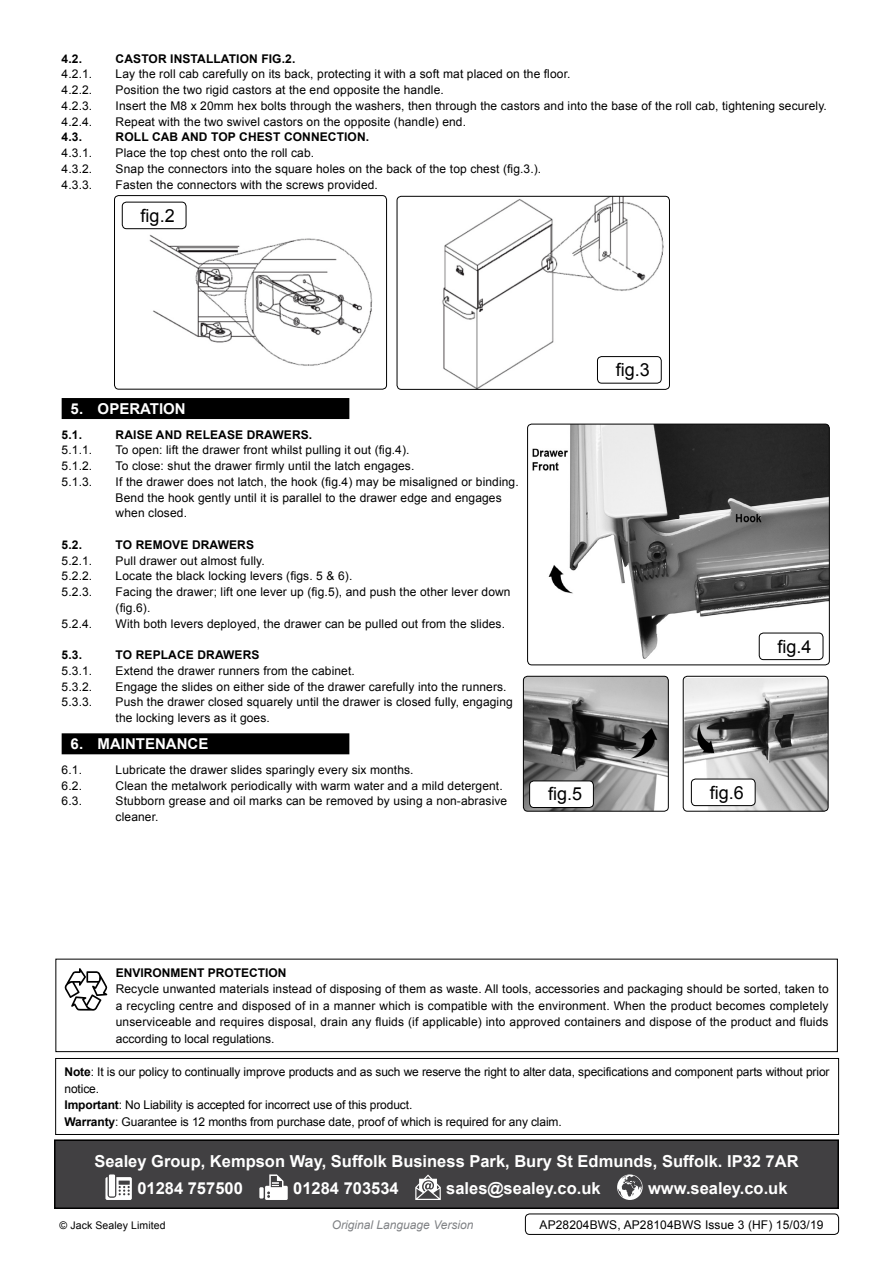
<style>
.page{position:relative;width:893px;height:1263px;background:#fff}
.page>*{position:absolute;margin:0;border:0;box-sizing:border-box;transform-origin:0 0}
.t1{font:18px "Arial";color:#000}
.t2{font:700 16.5px/26.7px "Arial";color:#fff}
.t3{font:700 15px "Arial";color:#fff}
.t4{font:12px/15.8px "Arial";letter-spacing:.01em;color:#000}
.t5{font:12px/16.5px "Arial";letter-spacing:-.01em;color:#000}
.t6{font:700 12px "Arial";letter-spacing:.01em;color:#000}
.t7{font:italic 12px "Arial";color:#808285}
.t8{font:10.5px "Arial";letter-spacing:.01em;color:#000}
.s1{font-weight:700}
</style>
<div class="page">
<div style="left:62px;top:398px;width:287px;height:21px;background:#000"></div>
<div style="left:62px;top:733px;width:287px;height:21px;background:#000"></div>
<img style="left:142px;top:220px;width:245px;height:169px">
<div style="left:114px;top:195px;width:273px;height:194px;border:1px solid #000;border-radius:4px"></div>
<img style="left:442px;top:196px;width:227px;height:192px">
<div style="left:397px;top:196px;width:273px;height:194px;border:1px solid #000;border-radius:4px"></div>
<div style="left:122px;top:202px;width:64px;height:27px;border:1px solid #000;border-radius:4px"></div>
<div style="left:597px;top:356px;width:65px;height:27px;border:1px solid #000;border-radius:4px"></div>
<img style="left:528px;top:424px;width:301px;height:237px">
<div style="left:527px;top:424px;width:303px;height:241px;border:1px solid #000;border-radius:4px"></div>
<div style="left:759px;top:633px;width:64px;height:27px;border:1px solid #000;border-radius:4px"></div>
<img style="left:684px;top:678px;width:144px;height:133px">
<div style="left:683px;top:676px;width:145px;height:135px;border:1px solid #000;border-radius:4px"></div>
<img style="left:523px;top:676px;width:145px;height:135px">
<div style="left:523px;top:676px;width:146px;height:135px;border:1px solid #000;border-radius:4px"></div>
<div style="left:530px;top:781px;width:63px;height:26px;background:#fff;border-radius:4px"></div>
<div style="left:529px;top:780px;width:65px;height:28px;border:1px solid #000;border-radius:4px"></div>
<div style="left:691px;top:779px;width:64px;height:27px;background:#fff;border-radius:4px"></div>
<div style="left:691px;top:779px;width:64px;height:27px;border:1px solid #000;border-radius:4px"></div>
<div style="left:55px;top:1140px;width:783px;height:68px;background:#414042"></div>
<svg style="left:105px;top:1177px;width:27px;height:23px"></svg>
<div style="left:109px;top:1174px;width:6px;height:22px;background:#fff"></div>
<div style="left:259px;top:1187px;width:5px;height:11px;background:#fff"></div>
<svg style="left:265px;top:1174px;width:23px;height:26px"></svg>
<svg style="left:415px;top:1174px;width:26px;height:26px"></svg>
<svg style="left:617px;top:1174px;width:26px;height:26px"></svg>
<div style="left:54px;top:1139px;width:785px;height:70px;border:2px solid #000"></div>
<div style="left:55px;top:959px;width:783px;height:93px;border:1px solid #000"></div>
<svg style="left:65px;top:968px;width:42px;height:43px"></svg>
<div style="left:55px;top:1058px;width:784px;height:77px;border:1px solid #000"></div>
<div style="left:525px;top:1213px;width:314px;height:22px;border:1px solid #000;border-radius:4px"></div>
<p class="t6" style="left:62px;top:51px;width:22px">4.2.</p>
<p class="t6" style="left:116px;top:51px;width:19px">CASTOR</p>
<p class="t6" style="left:170px;top:51px;width:12px">INSTALLATION</p>
<p class="t6" style="left:261px;top:51px;width:35px">FIG.2.</p>
<p class="t4" style="left:62px;top:67px;width:32px">4.2.1.</p>
<p class="t4" style="left:116px;top:67px;width:456px">Lay the roll cab carefully on its back, protecting it with a soft mat placed on the floor.</p>
<p class="t4" style="left:62px;top:82px;width:32px">4.2.2.</p>
<p class="t4" style="left:116px;top:82px;width:330px">Position the two rigid castors at the end opposite the handle.</p>
<p class="t4" style="left:62px;top:98px;width:32px">4.2.3.</p>
<p class="t4" style="left:116px;top:98px;width:713px">Insert the M8 x 20mm hex bolts through the washers, then through the castors and into the base of the roll cab, tightening securely.</p>
<p class="t4" style="left:62px;top:114px;width:32px">4.2.4.</p>
<p class="t4" style="left:116px;top:114px;width:352px">Repeat with the two swivel castors on the opposite (handle) end.</p>
<p class="t6" style="left:62px;top:129px;width:22px">4.3.</p>
<p class="t6" style="left:116px;top:129px;width:18px">ROLL</p>
<p class="t6" style="left:152px;top:129px;width:39px">CAB AND</p>
<p class="t6" style="left:211px;top:129px;width:46px">TOP CHEST</p>
<p class="t6" style="left:284px;top:129px;width:18px">CONNECTION</p>
<p class="t6" style="left:366px;top:129px;width:5px">.</p>
<p class="t4" style="left:62px;top:145px;width:32px">4.3.1.</p>
<p class="t4" style="left:116px;top:145px;width:200px">Place the top chest onto the roll cab.</p>
<p class="t4" style="left:62px;top:161px;width:32px">4.3.2.</p>
<p class="t4" style="left:116px;top:161px;width:427px">Snap the connectors into the square holes on the back of the top chest (fig.3.).</p>
<p class="t4" style="left:62px;top:177px;width:32px">4.3.3.</p>
<p class="t4" style="left:116px;top:177px;width:264px">Fasten the connectors with the screws provided.</p>
<h1 class="t1" style="left:141px;top:203px;width:36px">fig.2</h1>
<p class="t3" style="left:71px;top:398px;width:49px">5. OPERATION</p>
<p class="t6" style="left:62px;top:426px;width:22px">5.1.</p>
<p class="t6" style="left:116px;top:426px;width:17px">RAISE</p>
<p class="t6" style="left:156px;top:426px;width:10px">AND</p>
<p class="t6" style="left:186px;top:426px;width:18px">RELEASE</p>
<p class="t6" style="left:247px;top:426px;width:19px">DRAWERS</p>
<p class="t6" style="left:309px;top:426px;width:5px">.</p>
<p class="t4" style="left:62px;top:442px;width:32px">5.1.1.</p>
<p class="t4" style="left:116px;top:442px;width:295px">To open: lift the drawer front whilst pulling it out (fig.4).</p>
<p class="t4" style="left:62px;top:458px;width:32px">5.1.2.</p>
<p class="t4" style="left:116px;top:458px;width:300px">To close: shut the drawer firmly until the latch engages.</p>
<p class="t4" style="left:62px;top:474px;width:32px">5.1.3.</p>
<p class="t4" style="left:116px;top:474px;width:405px">If the drawer does not latch, the hook (fig.4) may be misaligned or binding.<br>Bend the hook gently until it is parallel to the drawer edge and engages when closed.</p>
<p class="t6" style="left:62px;top:536px;width:22px">5.2.</p>
<p class="t6" style="left:116px;top:536px;width:39px">TO REMO</p>
<p class="t6" style="left:172px;top:536px;width:39px">VE DRAWERS</p>
<p class="t4" style="left:62px;top:552px;width:32px">5.2.1.</p>
<p class="t4" style="left:116px;top:552px;width:151px">Pull drawer out almost fully.</p>
<p class="t4" style="left:62px;top:568px;width:32px">5.2.2.</p>
<p class="t4" style="left:116px;top:568px;width:238px">Locate the black locking levers (figs. 5 &amp; 6).</p>
<p class="t4" style="left:62px;top:584px;width:32px">5.2.3.</p>
<p class="t4" style="left:116px;top:584px;width:396px">Facing the drawer; lift one lever up (fig.5), and push the other lever down (fig.6).</p>
<p class="t4" style="left:62px;top:615px;width:32px">5.2.4.</p>
<p class="t4" style="left:116px;top:615px;width:391px">With both levers deployed, the drawer can be pulled out from the slides.</p>
<p class="t6" style="left:62px;top:647px;width:22px">5.3.</p>
<p class="t6" style="left:116px;top:647px;width:38px">TO REPLACE</p>
<p class="t6" style="left:197px;top:647px;width:19px">DRAWERS</p>
<p class="t4" style="left:62px;top:663px;width:43px">5.3.1. E</p>
<p class="t4" style="left:124px;top:663px;width:233px">xtend the drawer runners from the cabinet.</p>
<p class="t4" style="left:62px;top:678px;width:43px">5.3.2. E</p>
<p class="t4" style="left:124px;top:678px;width:384px">ngage the slides on either side of the drawer carefully into the runners.</p>
<p class="t4" style="left:62px;top:694px;width:32px">5.3.3.</p>
<p class="t4" style="left:116px;top:694px;width:399px">Push the drawer closed squarely until the drawer is closed fully, engaging the locking levers as it goes.</p>
<p class="t3" style="left:71px;top:734px;width:51px">6. MAINTENANCE</p>
<p class="t4" style="left:62px;top:762px;width:40px">6.1. L</p>
<p class="t4" style="left:122px;top:762px;width:293px">ubricate the drawer slides sparingly every six months.</p>
<p class="t4" style="left:62px;top:778px;width:22px">6.2.</p>
<p class="t4" style="left:116px;top:778px;width:389px">Clean the metalwork periodically with warm water and a mild detergent.</p>
<p class="t4" style="left:62px;top:793px;width:22px">6.3.</p>
<p class="t4" style="left:116px;top:793px;width:393px">Stubborn grease and oil marks can be removed by using a non-abrasive cleaner.</p>
<h1 class="t1" style="left:616px;top:358px;width:36px">fig.3</h1>
<h1 class="t1" style="left:548px;top:782px;width:36px">fig.5</h1>
<h1 class="t1" style="left:710px;top:780px;width:36px">fig.6</h1>
<h1 class="t1" style="left:778px;top:634px;width:36px">fig.4</h1>
<p class="t6" style="left:116px;top:964px;width:34px">ENVIRONMENT</p>
<p class="t6" style="left:208px;top:964px;width:17px">PROTECTION</p>
<p class="t4" style="left:116px;top:981px;width:714px;line-height:16.5px;text-align:justify">Recycle unwanted materials instead of disposing of them as waste. All tools, accessories and packaging should be sorted, taken to a recycling centre and disposed of in a manner which is compatible with the environment. When the product becomes completely unserviceable and requires disposal, drain any fluids (if applicable) into approved containers and dispose of the product and fluids according to local regulations.</p>
<p class="t5" style="left:65px;top:1064px;width:767px"><span class="s1">NOTE</span>: It is our policy to continually improve products and as such we reserve the right to alter data, specifications and component parts without prior notice.<br><span class="s1">IMPORTANT</span>: No Liability is accepted for incorrect use of this product.<br><span class="s1">WARRANTY</span>: Guarantee is 12 months from purchase date, proof of which is required for any claim.</p>
<h2 class="t2" style="left:137px;top:1148px;width:663px;text-indent:-43px">SEALEY GROUP, KEMPSON WAY, SUFFOLK BUSINESS PARK, BURY ST EDMUNDS, SUFFOLK. IP32 7AR<br>01284 757500</h2>
<h2 class="t2" style="left:293px;top:1175px;width:107px">01284 703534</h2>
<h2 class="t2" style="left:446px;top:1175px;width:156px">SALES@SEALEY.CO.UK</h2>
<h2 class="t2" style="left:648px;top:1175px;width:141px">WWW.SEALEY.CO.UK</h2>
<p class="t8" style="left:60px;top:1218px;width:108px">© Jack Sealey Limited</p>
<p class="t7" style="left:332px;top:1217px;width:143px">Original Language Version</p>
<p class="t4" style="left:539px;top:1217px;width:285px">AP28204BWS, AP28104BWS Issue 3 (HF) 15/03/19</p>
</div>
